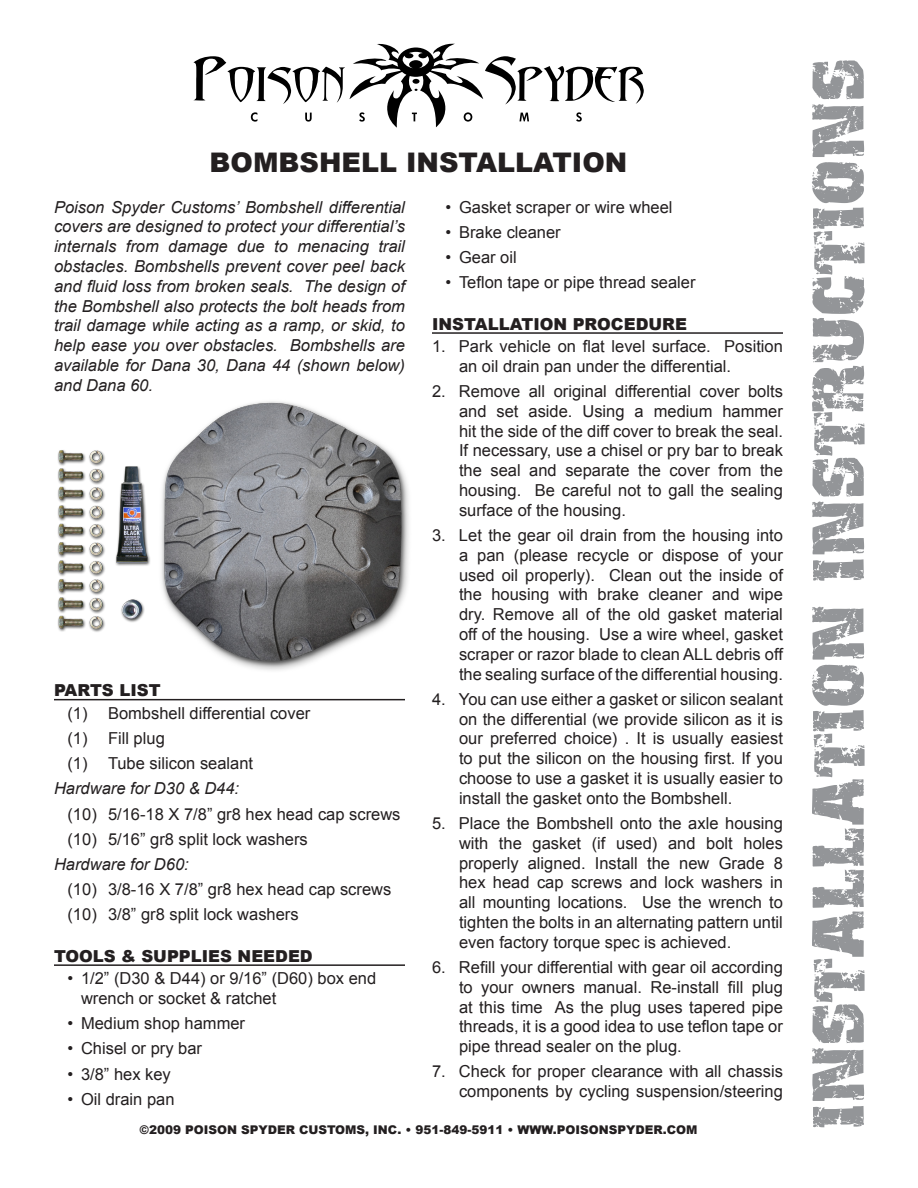
<style>
.page{position:relative;width:918px;height:1188px;background:#fff}
.page>*{position:absolute;margin:0;border:0;box-sizing:border-box;transform-origin:0 0}
.t1{font:63px "Distress";color:#939598}
.t2{font:900 27px "Arial";color:#231f20}
.Instruction_Step{font:16.5px/19.8px "Arial";color:#231f20;text-align:justify}
.Warranty{font:italic 16.5px/19.8px "Arial";color:#231f20;text-align:justify}
.Part_List{font:16.5px "Arial";color:#231f20}
.Tool_List{font:16.5px/19.8px "Arial";color:#231f20}
.Section_Head{font:900 16.5px "Arial";color:#231f20}
.t3{font:900 12px "Arial";color:#231f20}
</style>
<div class="page">
<svg style="left:193px;top:43px;width:451px;height:85px"></svg>
<hr style="left:54px;top:699px;width:351px;height:1px;background:#231f20">
<hr style="left:54px;top:964px;width:351px;height:2px;background:#231f20">
<img style="left:57px;top:401px;width:352px;height:269px">
<hr style="left:432px;top:332px;width:351px;height:2px;background:#231f20">
<p class="t2" style="left:210px;top:143px;width:419px">BOMBSHELL INSTALLATION</p>
<p class="Warranty" style="left:54px;top:197px;width:352px">Poison Spyder Customs’ Bombshell differential covers are designed to protect your differential’s internals from damage due to menacing trail obstacles. Bombshells prevent cover peel back and fluid loss from broken seals. The design of the Bombshell also protects the bolt heads from trail damage while acting as a ramp, or skid, to help ease you over obstacles. Bombshells are available for Dana 30, Dana 44 (shown below) and Dana 60.</p>
<p class="Tool_List" style="left:446px;top:197px;width:229px">• Gasket scraper or wire wheel</p>
<p class="Tool_List" style="left:446px;top:222px;width:117px">• Brake cleaner</p>
<p class="Tool_List" style="left:446px;top:247px;width:73px">• Gear oil</p>
<p class="Tool_List" style="left:446px;top:273px;width:252px">• Teflon tape or pipe thread sealer</p>
<p class="Section_Head" style="left:432px;top:312px;width:257px">INSTALLATION PROCEDURE</p>
<p class="Instruction_Step" style="left:459px;top:337px;width:325px;text-indent:-27px">1. Park vehicle on flat level surface. Position an oil drain pan under the differential.</p>
<p class="Instruction_Step" style="left:459px;top:382px;width:325px;text-indent:-27px">2. Remove all original differential cover bolts and set aside. Using a medium hammer hit the side of the diff cover to break the seal.<br>If necessary, use a chisel or pry bar to break the seal and separate the cover from the housing. Be careful not to gall the sealing surface of the housing.</p>
<p class="Instruction_Step" style="left:459px;top:526px;width:326px;text-indent:-27px">3. Let the gear oil drain from the housing into a pan (please recycle or dispose of your used oil properly). Clean out the inside of the housing with brake cleaner and wipe dry. Remove all of the old gasket material off of the housing. Use a wire wheel, gasket scraper or razor blade to clean ALL debris off the sealing surface of the differential housing.</p>
<p class="Instruction_Step" style="left:459px;top:689px;width:326px;text-indent:-27px">4. You can use either a gasket or silicon sealant on the differential (we provide silicon as it is our preferred choice) . It is usually easiest to put the silicon on the housing first. If you choose to use a gasket it is usually easier to install the gasket onto the Bombshell.</p>
<p class="Instruction_Step" style="left:459px;top:814px;width:325px;text-indent:-27px">5. Place the Bombshell onto the axle housing with the gasket (if used) and bolt holes properly aligned. Install the new Grade 8 hex head cap screws and lock washers in all mounting locations. Use the wrench to tighten the bolts in an alternating pattern until even factory torque spec is achieved.</p>
<p class="Instruction_Step" style="left:459px;top:958px;width:325px;text-indent:-27px">6. Refill your differential with gear oil according to your owners manual. Re-install fill plug at this time As the plug uses tapered pipe threads, it is a good idea to use teflon tape or pipe thread sealer on the plug.</p>
<p class="Instruction_Step" style="left:432px;top:1062px;width:352px;text-align:right">7. Check for proper clearance with all chassis components by cycling suspension/steering</p>
<p class="Section_Head" style="left:54px;top:678px;width:108px">PARTS LIST</p>
<p class="Part_List" style="left:68px;top:702px;width:244px">(1) Bombshell differential cover</p>
<p class="Part_List" style="left:68px;top:727px;width:99px">(1) Fill plug</p>
<p class="Part_List" style="left:68px;top:753px;width:187px">(1) Tube silicon sealant</p>
<p class="Warranty" style="left:54px;top:779px;width:187px">Hardware for D30 &amp; D44:</p>
<p class="Part_List" style="left:68px;top:803px;width:335px">(10) 5/16-18 X 7/8” gr8 hex head cap screws</p>
<p class="Part_List" style="left:68px;top:828px;width:242px">(10) 5/16” gr8 split lock washers</p>
<p class="Warranty" style="left:54px;top:854px;width:136px">Hardware for D60:</p>
<p class="Part_List" style="left:68px;top:879px;width:325px">(10) 3/8-16 X 7/8” gr8 hex head cap screws</p>
<p class="Part_List" style="left:68px;top:904px;width:233px">(10) 3/8” gr8 split lock washers</p>
<p class="Section_Head" style="left:54px;top:944px;width:260px">TOOLS &amp; SUPPLIES NEEDED</p>
<p class="Tool_List" style="left:81px;top:969px;width:297px;text-indent:-14px">• 1/2” (D30 &amp; D44) or 9/16” (D60) box end wrench or socket &amp; ratchet</p>
<p class="Tool_List" style="left:68px;top:1014px;width:179px">• Medium shop hammer</p>
<p class="Tool_List" style="left:68px;top:1039px;width:136px">• Chisel or pry bar</p>
<p class="Tool_List" style="left:68px;top:1064px;width:105px">• 3/8” hex key</p>
<p class="Tool_List" style="left:68px;top:1089px;width:109px">• Oil drain pan</p>
<p class="t3" style="left:139px;top:1121px;width:560px">©2009 POISON SPYDER CUSTOMS, INC. • 951-849-5911 • WWW.POISONSPYDER.COM</p>
<p class="t1" style="left:805px;top:1130px;width:1073px;rotate:-90deg">INSTALLATION INSTRUCTIONS</p>
</div>
